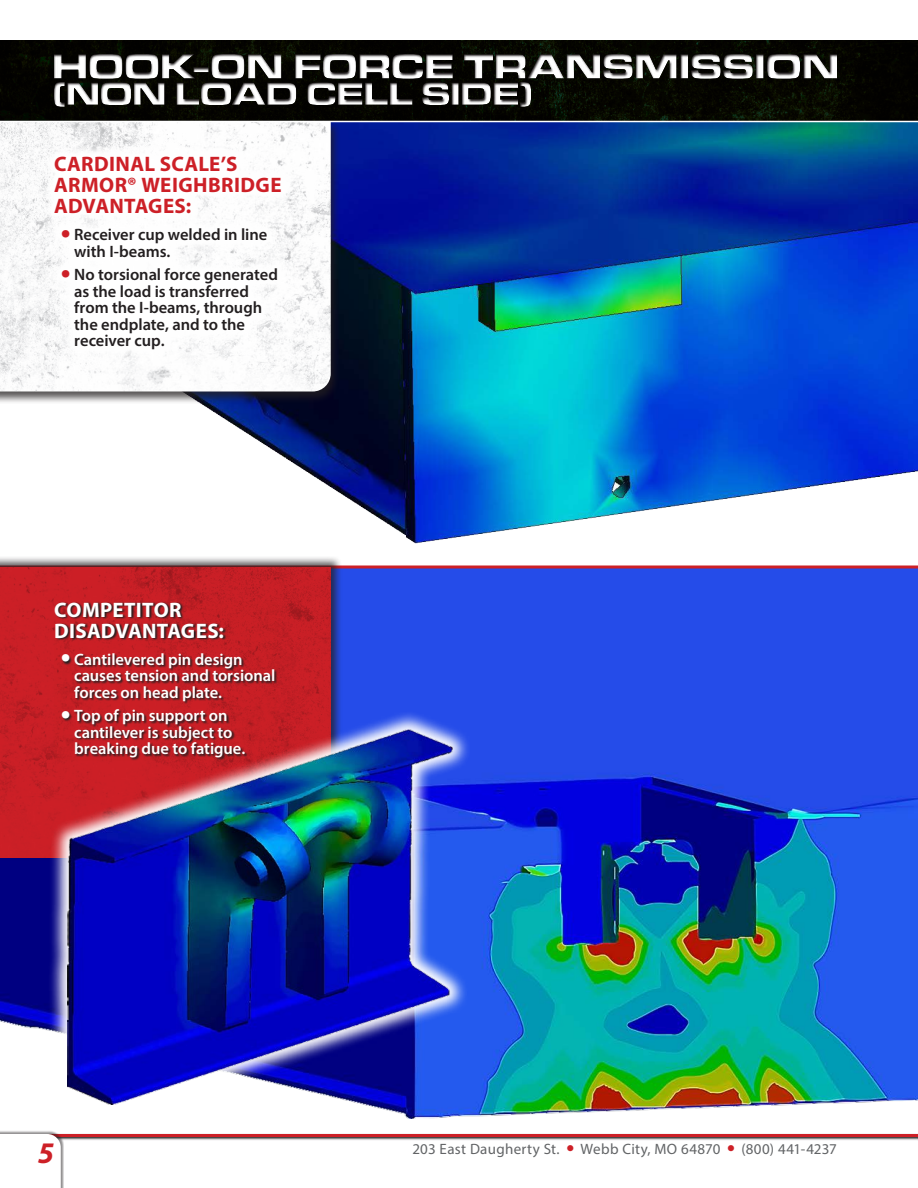
<style>
.page{position:relative;width:918px;height:1188px;background:#fff}
.page>*{position:absolute;margin:0;border:0;box-sizing:border-box;transform-origin:0 0}
.Page_Number_Style{font:italic 700 30px "Myriad Pro";color:#cd2027}
.Back_Page_Paragraph_Header{font:700 21px/21px "Myriad Pro";letter-spacing:.015em;color:#cd2027}
.Back_Page_Paragraph_Header-2{font:700 21px/21px "Myriad Pro";letter-spacing:.01em;color:#fff}
.t1{font:600 16.5px/16.5px "Myriad Pro";color:#231f20}
.t2{font:600 16.5px/16.5px "Myriad Pro";letter-spacing:-.005em;color:#fff}
.t3{font:15px "Myriad Pro";letter-spacing:.02em;color:#626466}
.s1{font-size:31.5px;color:#cd2027}
.s2{font-size:31.5px}
.s3{color:#cd2027}
</style>
<div class="page">
<svg style="left:64px;top:1133px;width:854px;height:7px"></svg>
<hr style="left:47px;top:1134px;width:871px;height:3px;background:#cd2027">
<img style="left:0;top:568px;width:918px;height:549px">
<img style="left:201px;top:122px;width:717px;height:422px">
<hr style="left:0;top:566px;width:918px;height:2px;background:#cd2027">
<div style="left:0;top:556px;width:343px;height:305px;background:#231f20;opacity:.75"></div>
<img style="left:0;top:567px;width:331px;height:290px">
<svg style="left:0;top:40px;width:918px;height:81px;background:#060601"></svg>
<svg style="left:52px;top:52px;width:786px;height:27px;background:#050600"></svg>
<svg style="left:54px;top:54px;width:783px;height:53px"></svg>
<svg style="left:53px;top:81px;width:480px;height:27px"></svg>
<svg style="left:55px;top:601px;width:223px;height:109px;background:#a81e23"></svg>
<div style="left:0;top:1130px;width:64px;height:58px;background:#231f20;opacity:.5"></div>
<svg style="left:0;top:1134px;width:61px;height:54px"></svg>
<svg style="left:48px;top:710px;width:423px;height:409px"></svg>
<img style="left:68px;top:729px;width:384px;height:376px">
<div style="left:0;top:120px;width:341px;height:284px;background:#231f20;opacity:.75"></div>
<img style="left:0;top:122px;width:331px;height:270px">
<div style="left:42px;top:143px;width:252px;height:219px;background:#fff"></div>
<hr style="left:0;top:121px;width:918px;height:1px;background:#fff">
<p class="Back_Page_Paragraph_Header" style="left:54px;top:153px;width:229px">CARDINAL SCALE’S<br>ARMOR® WEIGHBRIDGE<br>ADVANTAGES:</p>
<p class="t1" style="left:74px;top:226px;width:195px;text-indent:-14px"><span class="s1">•</span> Receiver cup welded in line with I-beams.</p>
<p class="t1" style="left:74px;top:266px;width:205px;text-indent:-14px"><span class="s1">•</span> No torsional force generated as the load is transferred from the I-beams, through the endplate, and to the receiver cup.</p>
<p class="Back_Page_Paragraph_Header-2" style="left:54px;top:598px;width:171px">COMPETITOR<br>DISADVANTAGES:</p>
<p class="t2" style="left:74px;top:651px;width:203px;text-indent:-14px"><span class="s2">•</span> Cantilevered pin design causes tension and torsional forces on head plate.</p>
<p class="t2" style="left:74px;top:707px;width:173px;text-indent:-14px"><span class="s2">•</span> Top of pin support on cantilever is subject to breaking due to fatigue.</p>
<p class="Page_Number_Style" style="left:38px;top:1134px;width:18px">5</p>
<p class="t3" style="left:412px;top:1139px;width:426px">203 East Daugherty St. <span class="s3">●</span> Webb City, MO 64870 <span class="s3">●</span> (800) 441-4237</p>
</div>
